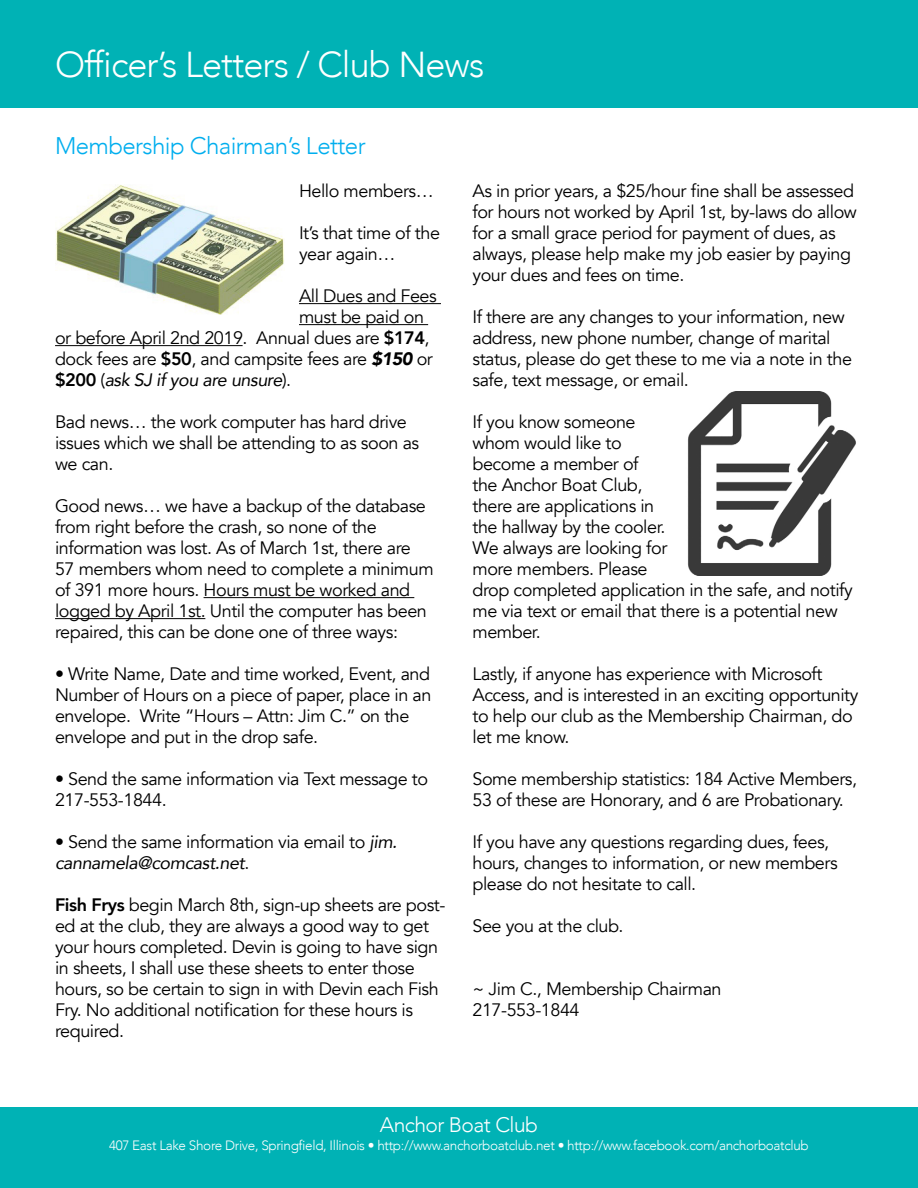
<style>
.page{position:relative;width:918px;height:1188px;background:#fff}
.page>*{position:absolute;margin:0;border:0;box-sizing:border-box;transform-origin:0 0}
.t1{font:300 36px "Avenir";letter-spacing:-.025em;color:#fff}
.t2{font:300 24px "Avenir";letter-spacing:-.025em;color:#00aeee}
.t3{font:300 21px "Avenir";letter-spacing:-.025em;color:#fff}
.t4{font:18px/21px "Avenir";letter-spacing:-.025em;color:#000}
.t5{font:italic 18px "Avenir";letter-spacing:-.025em;color:#000}
.t6{font:300 13.5px "Avenir";letter-spacing:-.025em;color:#fff}
.s1{font-weight:800}
.s2{font-weight:900;font-style:italic}
.s3{font-weight:800;font-style:normal}
.s4{font-style:normal}
.s5{font-style:italic}
</style>
<div class="page">
<div style="left:0;top:0;width:918px;height:108px;background:#00b2b5"></div>
<div style="left:0;top:1107px;width:918px;height:81px;background:#00b2b5"></div>
<hr style="left:299px;top:303px;width:142px;height:1px;background:#000">
<hr style="left:299px;top:324px;width:129px;height:1px;background:#000">
<hr style="left:55px;top:345px;width:188px;height:1px;background:#000">
<hr style="left:204px;top:597px;width:210px;height:1px;background:#000">
<hr style="left:55px;top:618px;width:150px;height:1px;background:#000">
<img style="left:687px;top:392px;width:169px;height:183px">
<img style="left:55px;top:185px;width:229px;height:130px">
<p class="t1" style="left:55px;top:43px;width:431px">Officer’s Letters / Club News</p>
<p class="t2" style="left:55px;top:132px;width:312px">Membership Chairman’s Letter</p>
<p class="t4" style="left:299px;top:181px;width:136px">Hello members…</p>
<p class="t4" style="left:299px;top:223px;width:143px">It’s that time of the year again…</p>
<p class="t4" style="left:299px;top:286px;width:139px">All Dues and Fees</p>
<p class="t4" style="left:299px;top:307px;width:127px">must be paid on</p>
<p class="t4" style="left:55px;top:328px;width:376px">or before April 2nd 2019. Annual dues are <span class="s1">$174</span>,</p>
<p class="t4" style="left:55px;top:349px;width:379px">dock fees are <span class="s1">$50</span>, and campsite fees are <span class="s2">$150</span> or</p>
<p class="t5" style="left:55px;top:369px;width:238px"><span class="s3">$200</span> <span class="s4">(</span>ask SJ if you are unsure<span class="s4">).</span></p>
<p class="t4" style="left:55px;top:412px;width:366px">Bad news… the work computer has hard drive issues which we shall be attending to as soon as we can.</p>
<p class="t4" style="left:55px;top:496px;width:380px">Good news… we have a backup of the database from right before the crash, so none of the information was lost. As of March 1st, there are 57 members whom need to complete a minimum of 391 more hours. Hours must be worked and logged by April 1st. Until the computer has been repaired, this can be done one of three ways:</p>
<p class="t4" style="left:55px;top:664px;width:378px">• Write Name, Date and time worked, Event, and Number of Hours on a piece of paper, place in an envelope. Write “Hours – Attn: Jim C.” on the envelope and put in the drop safe.</p>
<p class="t4" style="left:55px;top:769px;width:374px">• Send the same information via Text message to<br>217-553-1844.</p>
<p class="t4" style="left:55px;top:832px;width:344px">• Send the same information via email to <span class="s5">jim. cannamela@comcast.net</span>.</p>
<p class="t4" style="left:55px;top:895px;width:392px"><span class="s1">Fish Frys</span> begin March 8th, sign-up sheets are post&shy;ed at the club, they are always a good way to get your hours completed. Devin is going to have sign in sheets, I shall use these sheets to enter those hours, so be certain to sign in with Devin each Fish Fry. No additional notification for these hours is required.</p>
<p class="t4" style="left:472px;top:181px;width:386px">As in prior years, a $25/hour fine shall be assessed for hours not worked by April 1st, by-laws do allow for a small grace period for payment of dues, as always, please help make my job easier by paying your dues and fees on time.</p>
<p class="t4" style="left:472px;top:307px;width:381px">If there are any changes to your information, new address, new phone number, change of marital status, please do get these to me via a note in the safe, text message, or email.</p>
<p class="t4" style="left:472px;top:412px;width:382px">If you know someone<br>whom would like to<br>become a member of<br>the Anchor Boat Club,<br>there are applications in<br>the hallway by the cooler.<br>We always are looking for<br>more members. Please<br>drop completed application in the safe, and notify me via text or email that there is a potential new member.</p>
<p class="t4" style="left:472px;top:664px;width:388px">Lastly, if anyone has experience with Microsoft Access, and is interested in an exciting opportunity to help our club as the Membership Chairman, do let me know.</p>
<p class="t4" style="left:472px;top:769px;width:386px">Some membership statistics: 184 Active Members,<br>53 of these are Honorary, and 6 are Probationary.</p>
<p class="t4" style="left:472px;top:832px;width:367px">If you have any questions regarding dues, fees, hours, changes to information, or new members please do not hesitate to call.</p>
<p class="t4" style="left:472px;top:916px;width:153px">See you at the club.</p>
<p class="t4" style="left:472px;top:979px;width:251px">~ Jim C., Membership Chairman</p>
<p class="t4" style="left:472px;top:1000px;width:109px">217-553-1844</p>
<p class="t3" style="left:380px;top:1112px;width:160px">Anchor Boat Club</p>
<p class="t6" style="left:109px;top:1137px;width:701px">407 East Lake Shore Drive, Springfield, Illinois • http://www.anchorboatclub.net • http://www.facebook.com/anchorboatclub</p>
</div>
